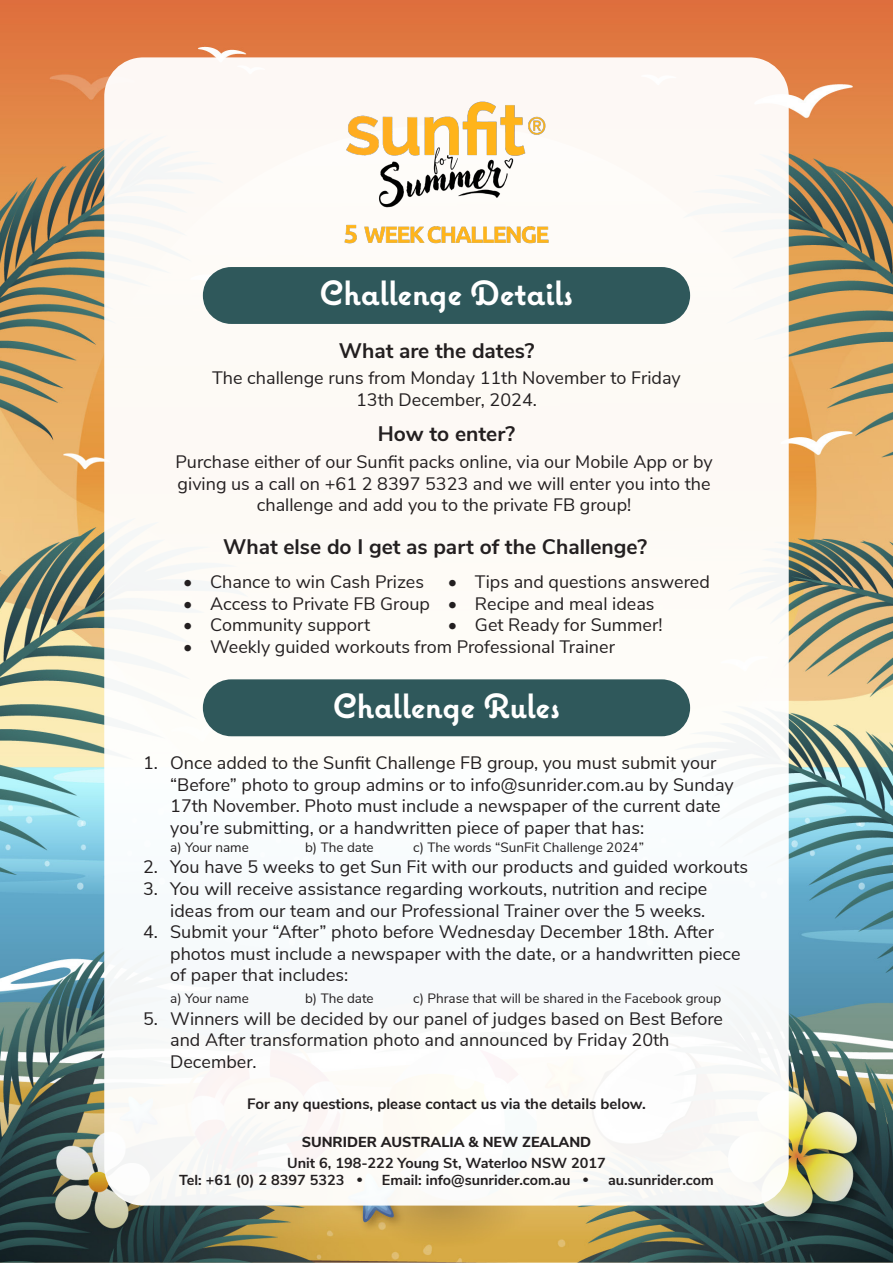
<style>
.page{position:relative;width:893px;height:1263px;background:#fff}
.page>*{position:absolute;margin:0;border:0;box-sizing:border-box;transform-origin:0 0}
.t1{font:700 34.5px "Coquette";color:#fff}
.t2{font:700 21px "Nunito Sans";color:#231f20}
.t3{font:18px/21.6px "Nunito Sans";color:#231f20}
.t4{font:700 15px "Nunito Sans";color:#231f20}
.t5{font:700 14.4px/16.8px "Nunito Sans";color:#231f20}
.t6{font:800 14.4px "Nunito Sans";color:#231f20}
.t7{font:13.5px "Nunito Sans";color:#231f20}
.s1{font-family:"Arvo"}
</style>
<div class="page">
<img style="left:0;top:0;width:893px;height:1263px">
<div style="left:104px;top:57px;width:685px;height:1148px;background:#fdfaf7;border-radius:39px"></div>
<img style="left:344px;top:101px;width:205px;height:143px">
<div style="left:203px;top:679px;width:487px;height:57px;background:#2f585b;border-radius:28px"></div>
<div style="left:203px;top:267px;width:487px;height:57px;background:#2f585b;border-radius:28px"></div>
<p class="t1" style="left:320px;top:272px;width:255px">Challenge Details</p>
<p class="t2" style="left:339px;top:335px;width:197px">What are the dates?</p>
<p class="t3" style="left:212px;top:366px;width:470px;text-align:center">The challenge runs from Monday 11th November to Friday<br>13th December, 2024.</p>
<p class="t2" style="left:378px;top:418px;width:139px">How to enter?</p>
<p class="t3" style="left:175px;top:450px;width:539px;text-align:center">Purchase either of our Sunfit packs online, via our Mobile App or by giving us a call on +61 2 8397 5323 and we will enter you into the challenge and add you to the private FB group!</p>
<p class="t2" style="left:223px;top:531px;width:425px">What else do I get as part of the Challenge?</p>
<p class="t3" style="left:183px;top:570px;width:242px">• Chance to win Cash Prizes</p>
<p class="t3" style="left:183px;top:591px;width:248px">• Access to Private FB Group</p>
<p class="t3" style="left:183px;top:613px;width:189px">• Community support</p>
<p class="t3" style="left:183px;top:635px;width:433px">• Weekly guided workouts from Professional Trainer</p>
<p class="t3" style="left:448px;top:570px;width:263px">• Tips and questions answered</p>
<p class="t3" style="left:448px;top:591px;width:208px">• Recipe and meal ideas</p>
<p class="t3" style="left:448px;top:613px;width:216px">• Get Ready for Summer!</p>
<p class="t1" style="left:333px;top:684px;width:228px">Challenge Rules</p>
<p class="t3" style="left:170px;top:751px;width:565px;text-indent:-27px">1. Once added to the Sunfit Challenge FB group, you must submit your “Before” photo to group admins or to info@sunrider.com.au by Sunday 17th November. Photo must include a newspaper of the current date you’re submitting, or a handwritten piece of paper that has:</p>
<p class="t7" style="left:170px;top:837px;width:80px">a) Your name</p>
<p class="t7" style="left:305px;top:837px;width:70px">b) The date</p>
<p class="t7" style="left:413px;top:837px;width:232px">c) The words “SunFit Challenge 2024”</p>
<p class="t3" style="left:143px;top:855px;width:606px">2. You have 5 weeks to get Sun Fit with our products and guided workouts</p>
<p class="t3" style="left:143px;top:877px;width:566px;text-align:right">3. You will receive assistance regarding workouts, nutrition and recipe ideas from our team and our Professional Trainer over the 5 weeks.</p>
<p class="t3" style="left:170px;top:920px;width:572px;text-indent:-27px">4. Submit your “After” photo before Wednesday December 18th. After photos must include a newspaper with the date, or a handwritten piece of paper that includes:</p>
<p class="t7" style="left:170px;top:988px;width:80px">a) Your name</p>
<p class="t7" style="left:305px;top:988px;width:70px">b) The date</p>
<p class="t7" style="left:413px;top:988px;width:309px">c) Phrase that will be shared in the Facebook group</p>
<p class="t3" style="left:170px;top:1006px;width:554px;text-indent:-27px">5. Winners will be decided by our panel of judges based on Best Before and After transformation photo and announced by Friday 20th<br>December.</p>
<p class="t4" style="left:247px;top:1093px;width:400px">For any questions, please contact us via the details below.</p>
<p class="t6" style="left:302px;top:1132px;width:291px">SUNRIDER AUSTRALIA &amp; NEW ZEALAND</p>
<p class="t5" style="left:179px;top:1153px;width:428px;text-indent:108px">Unit 6, 198-222 Young St, Waterloo NSW 2017<br>Tel: +61 (0) 2 8397 5323 <span class="s1">•</span></p>
<p class="t5" style="left:382px;top:1170px;width:209px">Email: info@sunrider.com.au <span class="s1">•</span></p>
<p class="t5" style="left:608px;top:1170px;width:107px">au.sunrider.com</p>
</div>
